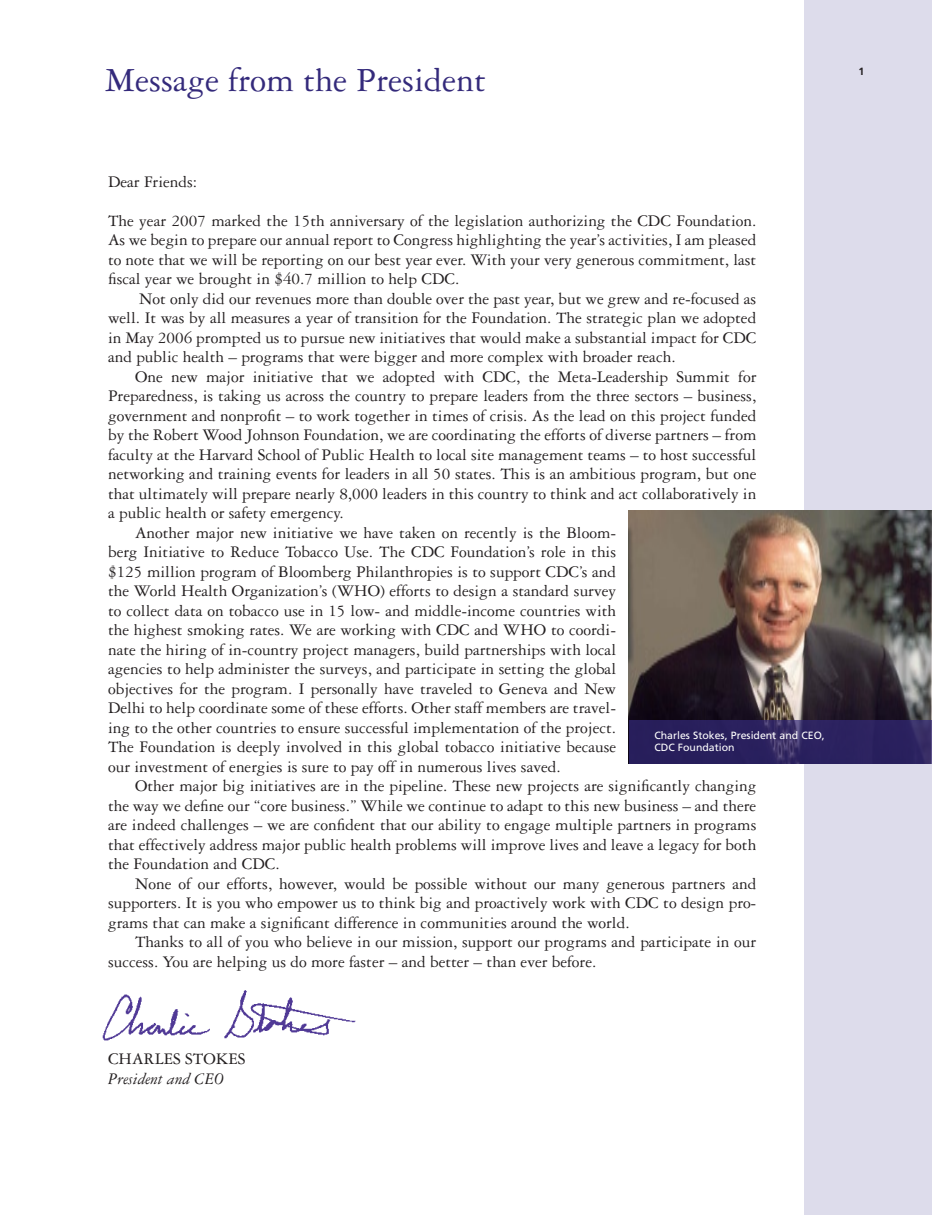
<style>
.page{position:relative;width:932px;height:1215px;background:#fff}
.page>*{position:absolute;margin:0;border:0;box-sizing:border-box;transform-origin:0 0}
.t1{font:36px "Garamond 3 LT Std";color:#342a7b}
.t2{font:17.25px/19.5px "Garamond 3 LT Std";color:#231f20;text-align:justify}
.t3{font:italic 17.25px "Garamond 3 LT Std";color:#231f20}
.t4{font:10.5px/12px "Frutiger LT Std";color:#fff}
</style>
<div class="page">
<img style="left:102px;top:990px;width:254px;height:51px">
<div style="left:804px;top:0;width:128px;height:1215px;background:#dddceb"></div>
<img style="left:628px;top:510px;width:304px;height:254px">
<svg style="left:629px;top:720px;width:303px;height:44px;background:#2c225f"></svg>
<h1 class="t1" style="left:105px;top:60px;width:382px">Message from the President</h1>
<p class="t2" style="left:108px;top:172px;width:91px">Dear Friends:</p>
<p class="t2" style="left:108px;top:211px;width:650px">The year 2007 marked the 15th anniversary of the legislation authorizing the CDC Foundation.<br>As we begin to prepare our annual report to Congress highlighting the year’s activities, I am pleased to note that we will be reporting on our best year ever. With your very generous commitment, last fiscal year we brought in $40.7 million to help CDC.</p>
<p class="t2" style="left:108px;top:289px;width:649px;text-indent:31px">Not only did our revenues more than double over the past year, but we grew and re-focused as well. It was by all measures a year of transition for the Foundation. The strategic plan we adopted in May 2006 prompted us to pursue new initiatives that would make a substantial impact for CDC and public health – programs that were bigger and more complex with broader reach.</p>
<p class="t2" style="left:135px;top:367px;width:623px">One new major initiative that we adopted with CDC, the Meta-Leadership Summit for</p>
<p class="t2" style="left:108px;top:386px;width:649px">Preparedness, is taking us across the country to prepare leaders from the three sectors – business,</p>
<p class="t2" style="left:108px;top:406px;width:650px">government and nonprofit – to work together in times of crisis. As the lead on this project funded</p>
<p class="t2" style="left:108px;top:425px;width:650px">by the Robert Wood Johnson Foundation, we are coordinating the efforts of diverse partners – from</p>
<p class="t2" style="left:108px;top:445px;width:650px">faculty at the Harvard School of Public Health to local site management teams – to host successful</p>
<p class="t2" style="left:108px;top:464px;width:650px">networking and training events for leaders in all 50 states. This is an ambitious program, but one</p>
<p class="t2" style="left:108px;top:484px;width:649px">that ultimately will prepare nearly 8,000 leaders in this country to think and act collaboratively in</p>
<p class="t2" style="left:108px;top:503px;width:237px">a public health or safety emergency.</p>
<p class="t2" style="left:135px;top:523px;width:482px">Another major new initiative we have taken on recently is the Bloom-</p>
<p class="t2" style="left:108px;top:542px;width:509px">berg Initiative to Reduce Tobacco Use. The CDC Foundation’s role in this</p>
<p class="t2" style="left:108px;top:562px;width:509px">$125 million program of Bloomberg Philanthropies is to support CDC’s and</p>
<p class="t2" style="left:108px;top:581px;width:509px">the World Health Organization’s (WHO) efforts to design a standard survey</p>
<p class="t2" style="left:108px;top:601px;width:509px">to collect data on tobacco use in 15 low- and middle-income countries with</p>
<p class="t2" style="left:108px;top:620px;width:509px">the highest smoking rates. We are working with CDC and WHO to coordi-</p>
<p class="t2" style="left:108px;top:640px;width:509px">nate the hiring of in-country project managers, build partnerships with local</p>
<p class="t2" style="left:108px;top:659px;width:509px">agencies to help administer the surveys, and participate in setting the global</p>
<p class="t2" style="left:108px;top:679px;width:509px">objectives for the program. I personally have traveled to Geneva and New</p>
<p class="t2" style="left:108px;top:698px;width:509px">Delhi to help coordinate some of these efforts. Other staff members are travel-</p>
<p class="t2" style="left:108px;top:718px;width:509px">ing to the other countries to ensure successful implementation of the project.</p>
<p class="t2" style="left:108px;top:737px;width:509px">The Foundation is deeply involved in this global tobacco initiative because</p>
<p class="t2" style="left:108px;top:757px;width:454px">our investment of energies is sure to pay off in numerous lives saved.</p>
<p class="t2" style="left:135px;top:776px;width:622px">Other major big initiatives are in the pipeline. These new projects are significantly changing</p>
<p class="t2" style="left:108px;top:796px;width:649px">the way we define our “core business.” While we continue to adapt to this new business – and there</p>
<p class="t2" style="left:108px;top:815px;width:650px">are indeed challenges – we are confident that our ability to engage multiple partners in programs</p>
<p class="t2" style="left:108px;top:835px;width:649px">that effectively address major public health problems will improve lives and leave a legacy for both</p>
<p class="t2" style="left:108px;top:854px;width:173px">the Foundation and CDC.</p>
<p class="t2" style="left:135px;top:874px;width:622px">None of our efforts, however, would be possible without our many generous partners and</p>
<p class="t2" style="left:108px;top:893px;width:650px">supporters. It is you who empower us to think big and proactively work with CDC to design pro-</p>
<p class="t2" style="left:108px;top:913px;width:523px">grams that can make a significant difference in communities around the world.</p>
<p class="t2" style="left:135px;top:932px;width:622px">Thanks to all of you who believe in our mission, support our programs and participate in our</p>
<p class="t2" style="left:108px;top:952px;width:490px">success. You are helping us do more faster – and better – than ever before.</p>
<p class="t4" style="left:654px;top:730px;width:172px">Charles Stokes, President and CEO,<br>CDC Foundation</p>
<p class="t2" style="left:108px;top:1049px;width:23px">Charl</p>
<p class="t2" style="left:164px;top:1049px;width:82px">es Stokes</p>
<p class="t3" style="left:108px;top:1069px;width:117px">President and CEO</p>
</div>
